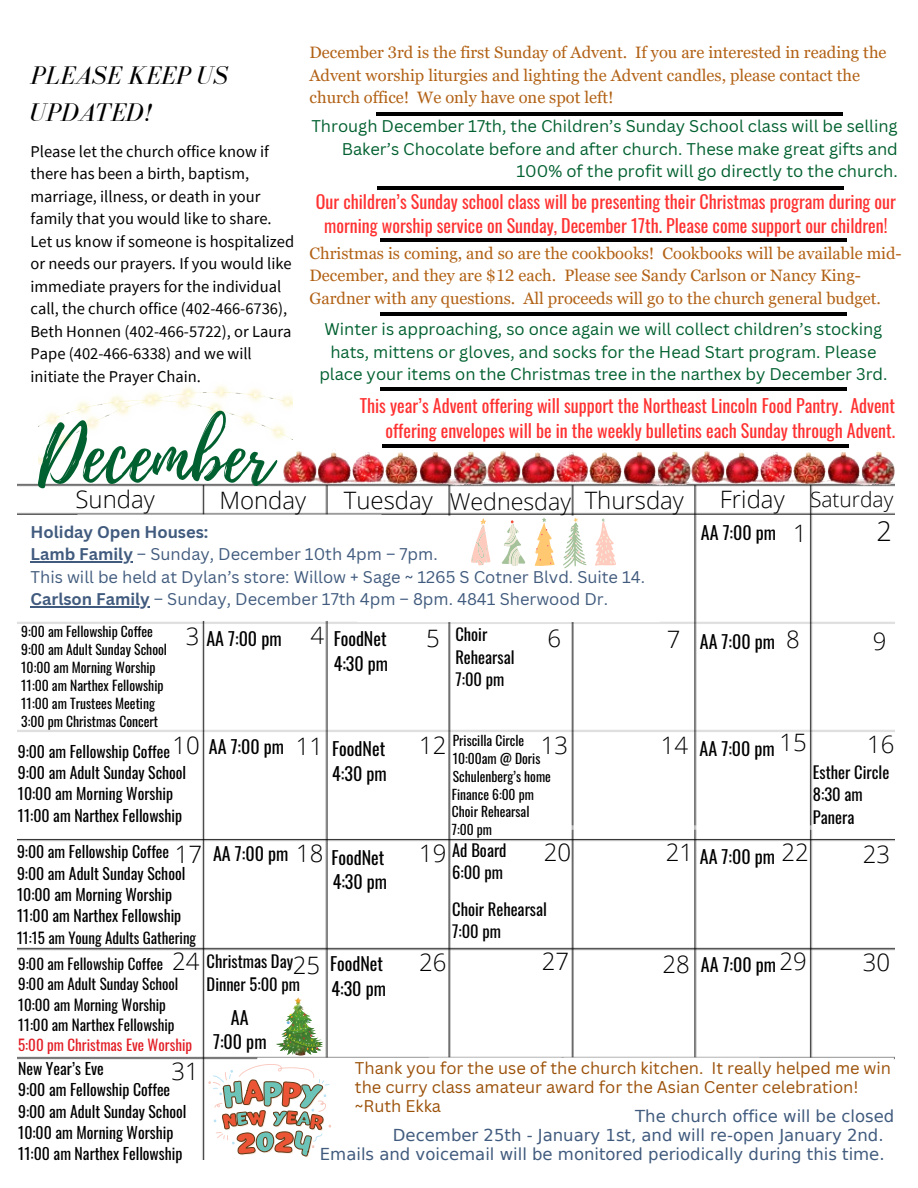
<style>
.page{position:relative;width:918px;height:1188px;background:#fff}
.page>*{position:absolute;margin:0;border:0;box-sizing:border-box;transform-origin:0 0}
.t1{font:73.65px "Playlist Script";color:#00602f}
.t2{font:300 27.15px "Open Sans";color:#000}
.t3{font:italic 26.25px/36.3px "Bodoni FLF";color:#000}
.t4{font:300 24px "Open Sans";color:#000}
.t5{font:300 23.25px "Open Sans";color:#000}
.t6{font:300 21px "Open Sans";color:#000}
.t7{font:18px/24.8px "Oswald";color:#ff3131;text-align:center}
.t8{font:18px/24.8px "Oswald";color:#000}
.t9{font:16.5px/22.5px "Georgia Pro";color:#b26216}
.t10{font:16.5px/22.5px "Canva Sans";color:#00602f;text-align:right}
.t11{font:16.5px/22.5px "Source Sans Pro";color:#000}
.t12{font:16.5px/22.5px "Canva Sans";color:#415b7e}
.t13{font:16.5px "DejaVu Sans";color:#415b7e}
.t14{font:16.5px/19px "Canva Sans";color:#9b5008}
.t15{font:16.5px/22.5px "Oswald";color:#000}
.t16{font:15.75px/21.3px "Oswald";color:#000}
.t17{font:15px/20.2px "Oswald";color:#000}
.t18{font:15px "Oswald";color:#e21d24}
.t19{font:13.65px/18px "Oswald";color:#000}
.t20{font:13.5px/18px "Oswald";color:#000}
.s1{font-size:24px}
.s2{font-weight:700}
.s3{font-family:"Open Sans";font-weight:300;font-size:24px}
</style>
<div class="page">
<img style="left:18px;top:484px;width:876px;height:676px">
<svg style="left:462px;top:820px;width:424px;height:15px"></svg>
<hr style="left:376px;top:112px;width:466px;height:3px;background:#000">
<hr style="left:377px;top:186px;width:467px;height:3px;background:#000">
<hr style="left:380px;top:238px;width:467px;height:4px;background:#000">
<hr style="left:380px;top:312px;width:467px;height:4px;background:#000">
<hr style="left:380px;top:387px;width:467px;height:4px;background:#000">
<hr style="left:382px;top:444px;width:466px;height:4px;background:#000">
<img style="left:282px;top:451px;width:204px;height:42px">
<img style="left:486px;top:451px;width:204px;height:42px">
<img style="left:690px;top:451px;width:205px;height:42px">
<svg style="left:44px;top:514px;width:649px;height:108px"></svg>
<img style="left:39px;top:385px;width:254px;height:80px">
<svg style="left:208px;top:1004px;width:686px;height:156px"></svg>
<hr style="left:31px;top:562px;width:102px;height:1px;background:#415b7e">
<hr style="left:31px;top:607px;width:119px;height:1px;background:#415b7e">
<h3 class="t3" style="left:31px;top:57px;width:199px">PLEASE KEEP US<br>UPDATED!</h3>
<p class="t11" style="left:31px;top:140px;width:265px">Please let the church office know if there has been a birth, baptism, marriage, illness, or death in your family that you would like to share.<br>Let us know if someone is hospitalized or needs our prayers. If you would like immediate prayers for the individual call, the church office (402-466-6736), Beth Honnen (402-466-5722), or Laura Pape (402-466-6338) and we will initiate the Prayer Chain.</p>
<p class="t9" style="left:310px;top:41px;width:578px">December 3rd is the first Sunday of Advent. If you are interested in reading the<br>Advent worship liturgies and lighting the Advent candles, please contact the church office! We only have one spot left!</p>
<p class="t10" style="left:311px;top:115px;width:588px">Through December 17th, the Children’s Sunday School class will be selling<br>Baker’s Chocolate before and after church. These make great gifts and<br>100% of the profit will go directly to the church.</p>
<p class="t7" style="left:316px;top:188px;width:581px">Our children’s Sunday school class will be presenting their Christmas program during our morning worship service on Sunday, December 17th. Please come support our children!</p>
<p class="t9" style="left:310px;top:242px;width:594px">Christmas is coming, and so are the cookbooks! Cookbooks will be available mid-<br>December, and they are $12 each. Please see Sandy Carlson or Nancy King-<br>Gardner with any questions. All proceeds will go to the church general budget.</p>
<p class="t10" style="left:319px;top:317px;width:570px;text-align:center">Winter is approaching, so once again we will collect children’s stocking hats, mittens or gloves, and socks for the Head Start program. Please place your items on the Christmas tree in the narthex by December 3rd.</p>
<p class="t7" style="left:360px;top:393px;width:537px;text-align:right">This year’s Advent offering will support the Northeast Lincoln Food Pantry. Advent offering envelopes will be in the weekly bulletins each Sunday through Advent.</p>
<h1 class="t1" style="left:38px;top:403px;width:235px">December</h1>
<h3 class="t4" style="left:76px;top:482px;width:81px">Sunday</h3>
<h3 class="t5" style="left:450px;top:485px;width:236px">Wednesday <span class="s1">Thursday</span></h3>
<p class="t6" style="left:720px;top:485px;width:175px"><span class="s1">Friday</span> Saturday</p>
<h3 class="t4" style="left:219px;top:484px;width:88px">Monday</h3>
<h3 class="t4" style="left:344px;top:484px;width:90px">Tuesday</h3>
<p class="t12" style="left:31px;top:520px;width:616px"><span class="s2">Holiday Open Houses:<br>Lamb Family</span> – Sunday, December 10th 4pm – 7pm.<br>This will be held at Dylan’s store: Willow + Sage ~ 1265 S Cotner Blvd. Suite 14.<br><span class="s2">Carlson Family</span> – Sunday, December 17th 4pm – 8pm. 4841 Sherwood Dr.</p>
<p class="t8" style="left:701px;top:519px;width:107px">AA 7:00 pm <span class="s3">1</span></p>
<h2 class="t2" style="left:877px;top:512px;width:17px">2</h2>
<p class="t19" style="left:21px;top:622px;width:147px">9:00 am Fellowship Coffee<br>9:00 am Adult Sunday School<br>10:00 am Morning Worship<br>11:00 am Narthex Fellowship<br>11:00 am Trustees Meeting<br>3:00 pm Christmas Concert</p>
<p class="t8" style="left:334px;top:626px;width:56px">FoodNet<br>4:30 pm</p>
<h3 class="t4" style="left:310px;top:618px;width:15px">4</h3>
<h3 class="t4" style="left:426px;top:621px;width:15px">5</h3>
<h3 class="t4" style="left:548px;top:621px;width:15px">6</h3>
<h3 class="t4" style="left:667px;top:623px;width:15px">7</h3>
<h3 class="t4" style="left:786px;top:623px;width:15px">8</h3>
<h3 class="t4" style="left:186px;top:620px;width:15px">3</h3>
<h3 class="t4" style="left:873px;top:624px;width:15px">9</h3>
<p class="t15" style="left:455px;top:623px;width:61px">Choir<br>Rehearsal<br>7:00 pm</p>
<p class="t8" style="left:206px;top:626px;width:77px">AA 7:00 pm</p>
<p class="t8" style="left:700px;top:629px;width:77px">AA 7:00 pm</p>
<h3 class="t4" style="left:172px;top:729px;width:29px">10</h3>
<h3 class="t4" style="left:296px;top:729px;width:29px">11</h3>
<h3 class="t4" style="left:419px;top:729px;width:29px">12</h3>
<h3 class="t4" style="left:541px;top:728px;width:29px">13</h3>
<h3 class="t4" style="left:661px;top:728px;width:29px">14</h3>
<h3 class="t4" style="left:779px;top:726px;width:29px">15</h3>
<h3 class="t4" style="left:867px;top:727px;width:29px">16</h3>
<p class="t20" style="left:453px;top:731px;width:100px">Priscilla Circle<br>10:00am @ Doris<br>Schulenberg’s home</p>
<p class="t8" style="left:209px;top:733px;width:77px">AA 7:00 pm</p>
<p class="t8" style="left:700px;top:736px;width:77px">AA 7:00 pm</p>
<p class="t8" style="left:332px;top:736px;width:56px">FoodNet<br>4:30 pm</p>
<p class="t16" style="left:18px;top:740px;width:170px">9:00 am Fellowship Coffee<br>9:00 am Adult Sunday School<br>10:00 am Morning Worship<br>11:00 am Narthex Fellowship</p>
<p class="t15" style="left:813px;top:760px;width:78px">Esther Circle<br>8:30 am<br>Panera</p>
<p class="t20" style="left:452px;top:785px;width:83px">Finance 6:00 pm</p>
<p class="t20" style="left:452px;top:802px;width:79px">Choir Rehearsal<br>7:00 pm</p>
<p class="t15" style="left:452px;top:838px;width:56px">Ad Board<br>6:00 pm</p>
<h3 class="t4" style="left:175px;top:837px;width:29px">17</h3>
<h3 class="t4" style="left:296px;top:837px;width:29px">18</h3>
<h3 class="t4" style="left:419px;top:837px;width:29px">19</h3>
<h3 class="t4" style="left:544px;top:836px;width:29px">20</h3>
<h3 class="t4" style="left:666px;top:836px;width:29px">21</h3>
<h3 class="t4" style="left:782px;top:836px;width:29px">22</h3>
<h3 class="t4" style="left:863px;top:837px;width:29px">23</h3>
<p class="t16" style="left:17px;top:841px;width:170px">9:00 am Fellowship Coffee<br>9:00 am Adult Sunday School<br>10:00 am Morning Worship<br>11:00 am Narthex Fellowship</p>
<p class="t17" style="left:17px;top:924px;width:181px;line-height:26.2px">11:15 am Young Adults Gathering<br>9:00 am Fellowship Coffee</p>
<p class="t17" style="left:18px;top:973px;width:162px">9:00 am Adult Sunday School<br>10:00 am Morning Worship<br>11:00 am Narthex Fellowship</p>
<p class="t18" style="left:18px;top:1033px;width:176px">5:00 pm Christmas Eve Worship</p>
<p class="t8" style="left:213px;top:841px;width:77px">AA 7:00 pm</p>
<p class="t8" style="left:700px;top:843px;width:77px">AA 7:00 pm</p>
<p class="t8" style="left:331px;top:844px;width:57px">FoodNet<br>4:30 pm</p>
<p class="t15" style="left:452px;top:897px;width:96px">Choir Rehearsal<br>7:00 pm</p>
<h3 class="t4" style="left:542px;top:945px;width:29px">27</h3>
<h3 class="t4" style="left:663px;top:948px;width:29px">28</h3>
<h3 class="t4" style="left:779px;top:945px;width:29px">29</h3>
<h3 class="t4" style="left:863px;top:946px;width:29px">30</h3>
<h3 class="t4" style="left:172px;top:945px;width:29px">24</h3>
<p class="t8" style="left:293px;top:951px;width:95px;text-align:right"><span class="s3">25</span> FoodNet<br>4:30 pm</p>
<h3 class="t4" style="left:419px;top:946px;width:29px">26</h3>
<p class="t15" style="left:207px;top:950px;width:95px">Christmas Day<br>Dinner 5:00 pm</p>
<p class="t8" style="left:701px;top:952px;width:77px">AA 7:00 pm</p>
<p class="t8" style="left:213px;top:1004px;width:55px;text-align:center">AA<br>7:00 pm</p>
<p class="t16" style="left:18px;top:1057px;width:170px">New Year’s Eve<br>9:00 am Fellowship Coffee<br>9:00 am Adult Sunday School<br>10:00 am Morning Worship<br>11:00 am Narthex Fellowship</p>
<h3 class="t4" style="left:171px;top:1054px;width:29px">31</h3>
<p class="t14" style="left:355px;top:1058px;width:538px">Thank you for the use of the church kitchen. It really helped me win the curry class amateur award for the Asian Center celebration! ~Ruth Ekka</p>
<p class="t13" style="left:635px;top:1106px;width:261px">The church office will be closed</p>
<p class="t13" style="left:393px;top:1125px;width:492px">December 25th - January 1st, and will re-open January 2nd.</p>
<p class="t13" style="left:320px;top:1144px;width:566px">Emails and voicemail will be monitored periodically during this time.</p>
</div>
